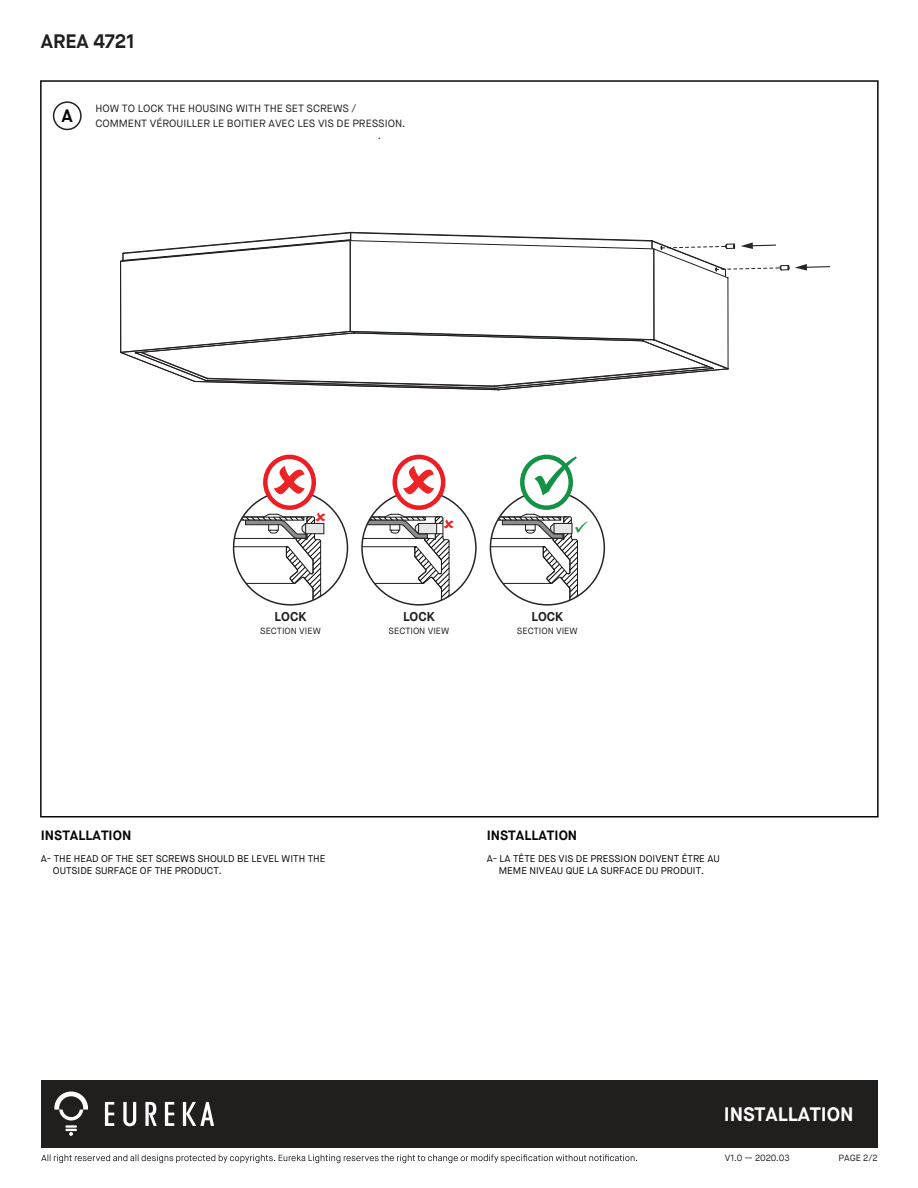
<style>
.page{position:relative;width:918px;height:1188px;background:#fff}
.page>*{position:absolute;margin:0;border:0;box-sizing:border-box;transform-origin:0 0}
.t1{font:700 19.5px "Maison Neue";letter-spacing:-.005em;color:#fff}
.t2{font:700 19.5px "Maison Neue";letter-spacing:-.005em;color:#211e1e}
.t3{font:700 18px "Maison Neue";color:#050604}
.t4{font:700 13.5px "Maison Neue";color:#050604}
.t5{font:700 12.75px "Maison Neue";color:#211e1e}
.t6{font:10.5px/15px "Maison Neue";color:#211e1e}
.t7{font:9.75px/11.7px "Maison Neue";color:#050604}
.t8{font:9px "Maison Neue";color:#211e1e}
</style>
<div class="page">
<div style="left:41px;top:1080px;width:837px;height:68px;background:#211e1e"></div>
<svg style="left:105px;top:1102px;width:9px;height:24px"></svg>
<svg style="left:165px;top:1102px;width:9px;height:24px"></svg>
<svg style="left:145px;top:1102px;width:12px;height:24px"></svg>
<svg style="left:123px;top:1102px;width:13px;height:24px"></svg>
<svg style="left:183px;top:1102px;width:31px;height:24px"></svg>
<svg style="left:54px;top:1092px;width:34px;height:44px"></svg>
<svg style="left:41px;top:1154px;width:596px;height:9px"></svg>
<svg style="left:53px;top:101px;width:29px;height:29px"></svg>
<svg style="left:265px;top:457px;width:49px;height:51px"></svg>
<div style="left:263px;top:455px;width:53px;height:55px;border:4px solid #ee1d23;border-radius:50%"></div>
<svg style="left:522px;top:457px;width:49px;height:51px"></svg>
<div style="left:520px;top:455px;width:53px;height:55px;border:4px solid #149346;border-radius:50%"></div>
<svg style="left:395px;top:457px;width:48px;height:51px"></svg>
<div style="left:392px;top:455px;width:53px;height:55px;border:4px solid #ee1d23;border-radius:50%"></div>
<hr style="left:350px;top:241px;width:1px;height:90px;background:#231f20">
<hr style="left:120px;top:261px;width:1px;height:91px;background:#231f20">
<svg style="left:120px;top:331px;width:609px;height:60px"></svg>
<hr style="left:653px;top:249px;width:1px;height:91px;background:#231f20">
<hr style="left:728px;top:278px;width:1px;height:91px;background:#231f20">
<svg style="left:120px;top:232px;width:711px;height:47px"></svg>
<svg style="left:273px;top:465px;width:33px;height:31px"></svg>
<svg style="left:234px;top:512px;width:92px;height:93px"></svg>
<svg style="left:362px;top:514px;width:92px;height:91px"></svg>
<svg style="left:403px;top:465px;width:32px;height:31px"></svg>
<svg style="left:533px;top:454px;width:42px;height:43px"></svg>
<svg style="left:490px;top:514px;width:98px;height:91px"></svg>
<h1 class="t2" style="left:41px;top:29px;width:96px">AREA 4721</h1>
<h2 class="t3" style="left:62px;top:104px;width:13px">A</h2>
<p class="t6" style="left:95px;top:101px;width:312px">HOW TO LOCK THE HOUSING WITH THE SET SCREWS /<br>COMMENT VÉROUILLER LE BOITIER AVEC LES VIS DE PRESSION.</p>
<h3 class="t5" style="left:275px;top:609px;width:33px">LOCK</h3>
<p class="t8" style="left:260px;top:625px;width:62px">SECTION VIEW</p>
<h3 class="t5" style="left:403px;top:609px;width:33px">LOCK</h3>
<p class="t8" style="left:389px;top:625px;width:62px">SECTION VIEW</p>
<h3 class="t5" style="left:531px;top:609px;width:33px">LOCK</h3>
<p class="t8" style="left:517px;top:625px;width:62px">SECTION VIEW</p>
<h3 class="t4" style="left:41px;top:826px;width:92px">INSTALLATION</h3>
<p class="t7" style="left:53px;top:853px;width:274px;text-indent:-12px">A- THE HEAD OF THE SET SCREWS SHOULD BE LEVEL WITH THE<br>OUTSIDE SURFACE OF THE PRODUCT.</p>
<h3 class="t4" style="left:487px;top:826px;width:92px">INSTALLATION</h3>
<p class="t7" style="left:487px;top:853px;width:235px;text-align:center">A- LA TÊTE DES VIS DE PRESSION DOIVENT ÊTRE AU<br>MEME NIVEAU QUE LA SURFACE DU PRODUIT.</p>
<h1 class="t1" style="left:724px;top:1101px;width:131px">INSTALLATION</h1>
<p class="t8" style="left:725px;top:1152px;width:66px">V1.0 — 2020.03</p>
<p class="t8" style="left:839px;top:1152px;width:41px">PAGE 2/2</p>
</div>
